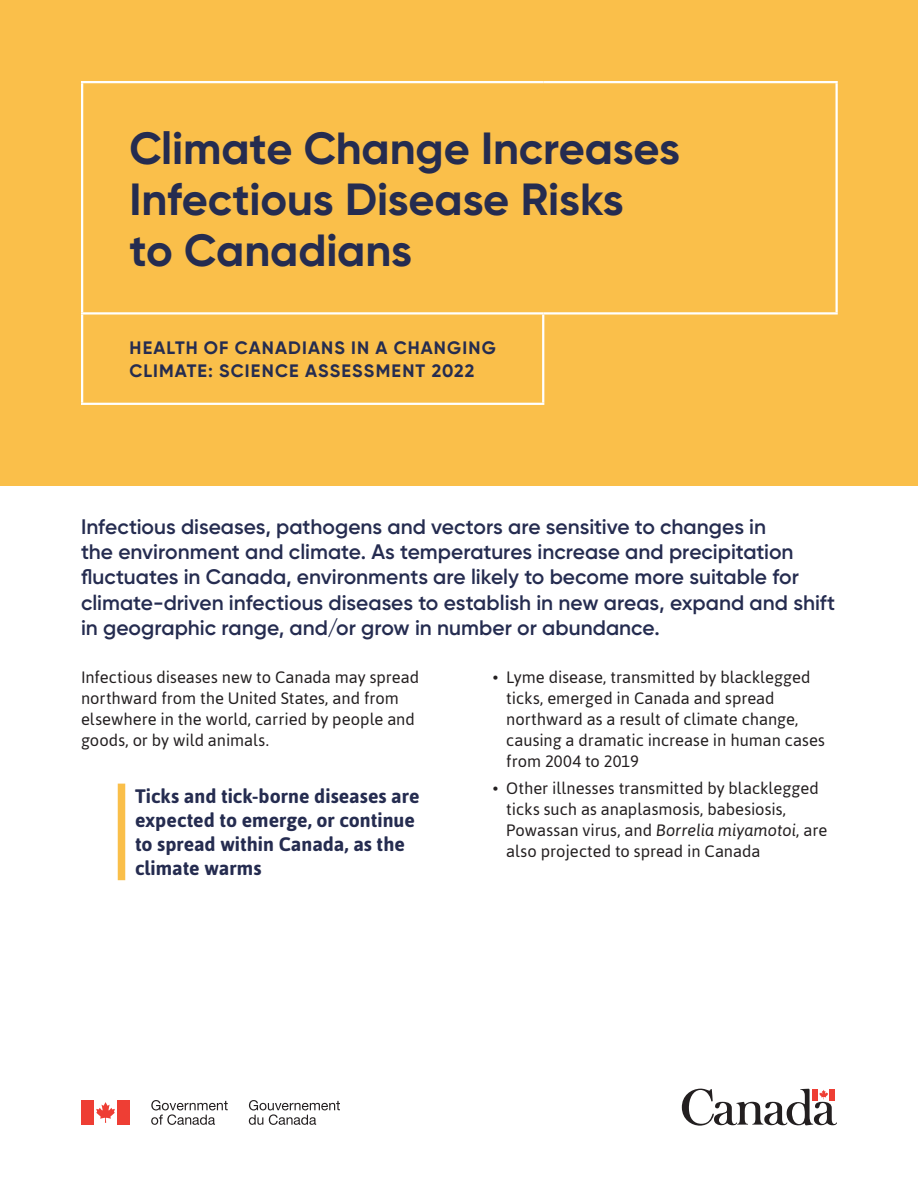
<style>
.page{position:relative;width:918px;height:1188px;background:#fff}
.page>*{position:absolute;margin:0;border:0;box-sizing:border-box;transform-origin:0 0}
.t1{font:700 45px/51px "Gilroy";letter-spacing:-.005em;color:#252c50}
.H3_Space{font:600 21px/25.2px "Gilroy";color:#252c50}
.Key_Message{font:700 19.5px/24px "Asap";color:#252c50}
.t2{font:700 18px/22.5px "Gilroy";letter-spacing:.06em;color:#252c50}
.Body{font:16.5px/21px "Asap";color:#231f20}
.s1{font-style:italic}
</style>
<div class="page">
<svg style="left:96px;top:1102px;width:19px;height:21px"></svg>
<div style="left:81px;top:1100px;width:12px;height:25px;background:#ee3e34"></div>
<div style="left:118px;top:1100px;width:12px;height:25px;background:#ee3e34"></div>
<svg style="left:151px;top:1100px;width:77px;height:25px"></svg>
<svg style="left:249px;top:1100px;width:91px;height:25px"></svg>
<svg style="left:682px;top:1089px;width:155px;height:37px"></svg>
<div style="left:118px;top:784px;width:7px;height:96px;background:#fabf4a"></div>
<div style="left:0;top:0;width:918px;height:485px;background:#fabf4a"></div>
<hr style="left:81px;top:81px;width:462px;height:2px;background:#fff">
<hr style="left:81px;top:83px;width:2px;height:229px;background:#fff">
<hr style="left:543px;top:81px;width:295px;height:2px;background:#fff">
<hr style="left:836px;top:83px;width:2px;height:229px;background:#fff">
<hr style="left:543px;top:312px;width:295px;height:3px;background:#fff">
<hr style="left:81px;top:312px;width:462px;height:3px;background:#fff">
<hr style="left:81px;top:315px;width:2px;height:88px;background:#fff">
<hr style="left:542px;top:315px;width:2px;height:88px;background:#fff">
<hr style="left:81px;top:403px;width:463px;height:2px;background:#fff">
<h1 class="t1" style="left:129px;top:123px;width:552px">Climate Change Increases<br>Infectious Disease Risks<br>to Canadians</h1>
<h2 class="t2" style="left:129px;top:337px;width:368px">HEALTH OF CANADIANS IN A CHANGING<br>CLIMATE: SCIENCE ASSESSMENT 2022</h2>
<p class="H3_Space" style="left:81px;top:514px;width:756px">Infectious diseases, pathogens and vectors are sensitive to changes in<br>the environment and climate. As temperatures increase and precipitation fluctuates in Canada, environments are likely to become more suitable for climate-driven infectious diseases to establish in new areas, expand and shift in geographic range, and/or grow in number or abundance.</p>
<p class="Body" style="left:81px;top:666px;width:340px">Infectious diseases new to Canada may spread northward from the United States, and from elsewhere in the world, carried by people and goods, or by wild animals.</p>
<p class="Key_Message" style="left:135px;top:784px;width:286px">Ticks and tick-borne diseases are expected to emerge, or continue to spread within Canada, as the climate warms</p>
<p class="Body" style="left:506px;top:666px;width:320px;text-indent:-14px">• Lyme disease, transmitted by blacklegged ticks, emerged in Canada and spread northward as a result of climate change, causing a dramatic increase in human cases from 2004 to 2019</p>
<p class="Body" style="left:506px;top:778px;width:323px;text-indent:-14px">• Other illnesses transmitted by blacklegged ticks such as anaplasmosis, babesiosis, Powassan virus, and <span class="s1">Borrelia miyamotoi</span>, are also projected to spread in Canada</p>
</div>
